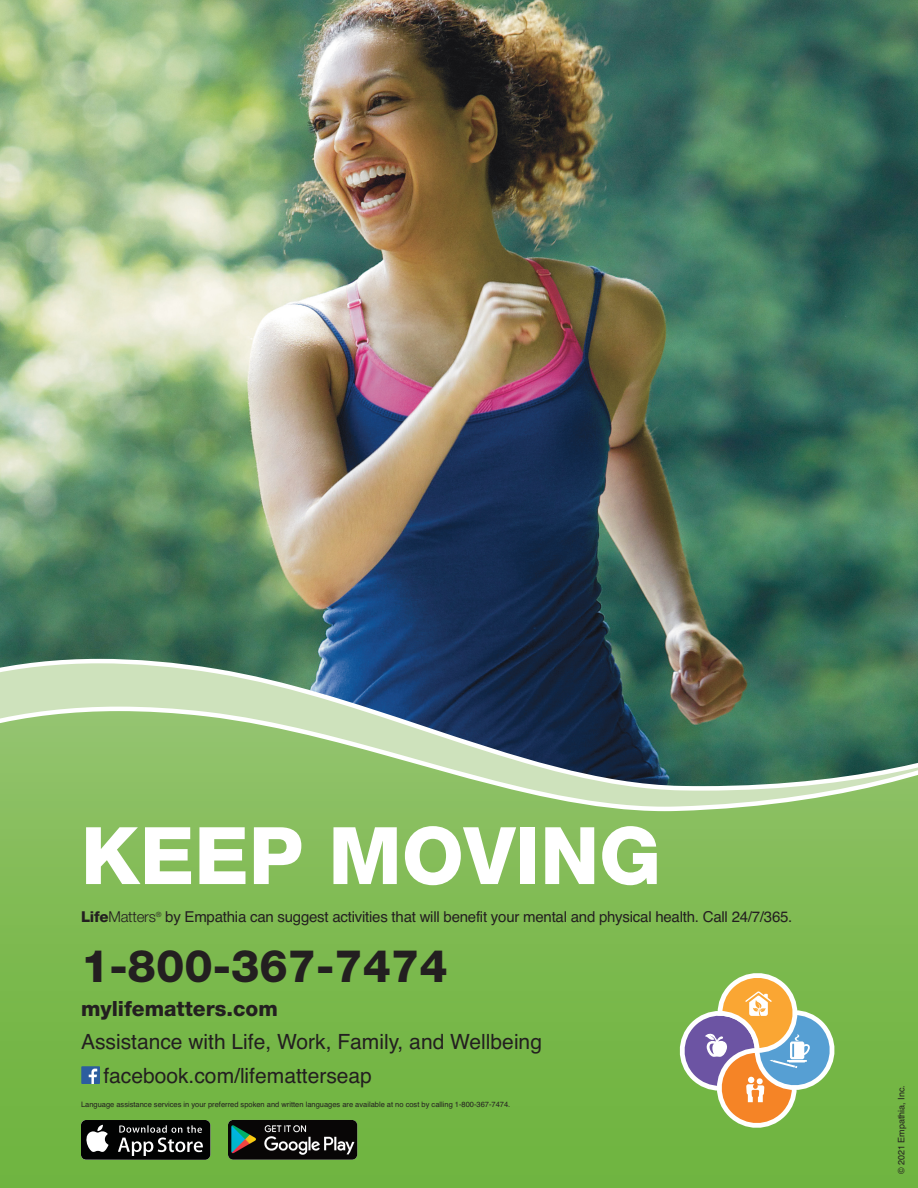
<style>
.page{position:relative;width:918px;height:1188px;background:#fff}
.page>*{position:absolute;margin:0;border:0;box-sizing:border-box;transform-origin:0 0}
.t1{font:800 79.5px "Helvetica Neue LT Std";color:#fff}
.t2{font:800 45px "Helvetica Neue LT Std";color:#231f20}
.t3{font:21px/33.5px "Helvetica";color:#231f20}
.t4{font:800 21px "Helvetica Neue LT Std";color:#231f20}
.t5{font:15px "Helvetica";letter-spacing:-.015em;color:#231f20}
.t6{font:9px "Helvetica";color:#231f20}
.t7{font:7.5px "Helvetica";color:#231f20}
.s1{font-family:"Helvetica Neue LT Std";font-weight:800}
.s2{font-family:"Helvetica Neue LT Std";font-weight:300}
</style>
<div class="page">
<img style="left:0;top:0;width:918px;height:659px">
<svg style="left:0;top:659px;width:918px;height:48px;background:#637f78"></svg>
<svg style="left:0;top:707px;width:918px;height:481px;background:#7bb457"></svg>
<svg style="left:679px;top:965px;width:164px;height:171px;background:#a2af75"></svg>
<img style="left:82px;top:1066px;width:17px;height:18px">
<svg style="left:81px;top:1120px;width:129px;height:40px;background:#343534"></svg>
<img style="left:228px;top:1120px;width:129px;height:40px">
<h1 class="t1" style="left:81px;top:810px;width:582px">KEEP MOVING</h1>
<h3 class="t5" style="left:81px;top:911px;width:713px"><span class="s1">Life</span><span class="s2">Matters</span><sup>®</sup> by Empathia can suggest activities that will benefit your mental and physical health. Call 24/7/365.</h3>
<h2 class="t2" style="left:81px;top:940px;width:368px">1-800-367-7474</h2>
<h3 class="t4" style="left:81px;top:996px;width:198px">mylifematters.com</h3>
<h3 class="t3" style="left:103px;top:1027px;width:440px;text-indent:-22px">Assistance with Life, Work, Family, and Wellbeing facebook.com/lifematterseap</h3>
<p class="t7" style="left:81px;top:1101px;width:431px">Language assistance services in your preferred spoken and written languages are available at no cost by calling 1-800-367-7474.</p>
<p class="t6" style="left:898px;top:1174px;width:91px;rotate:-90deg">© 2021 Empathia, Inc.</p>
</div>
